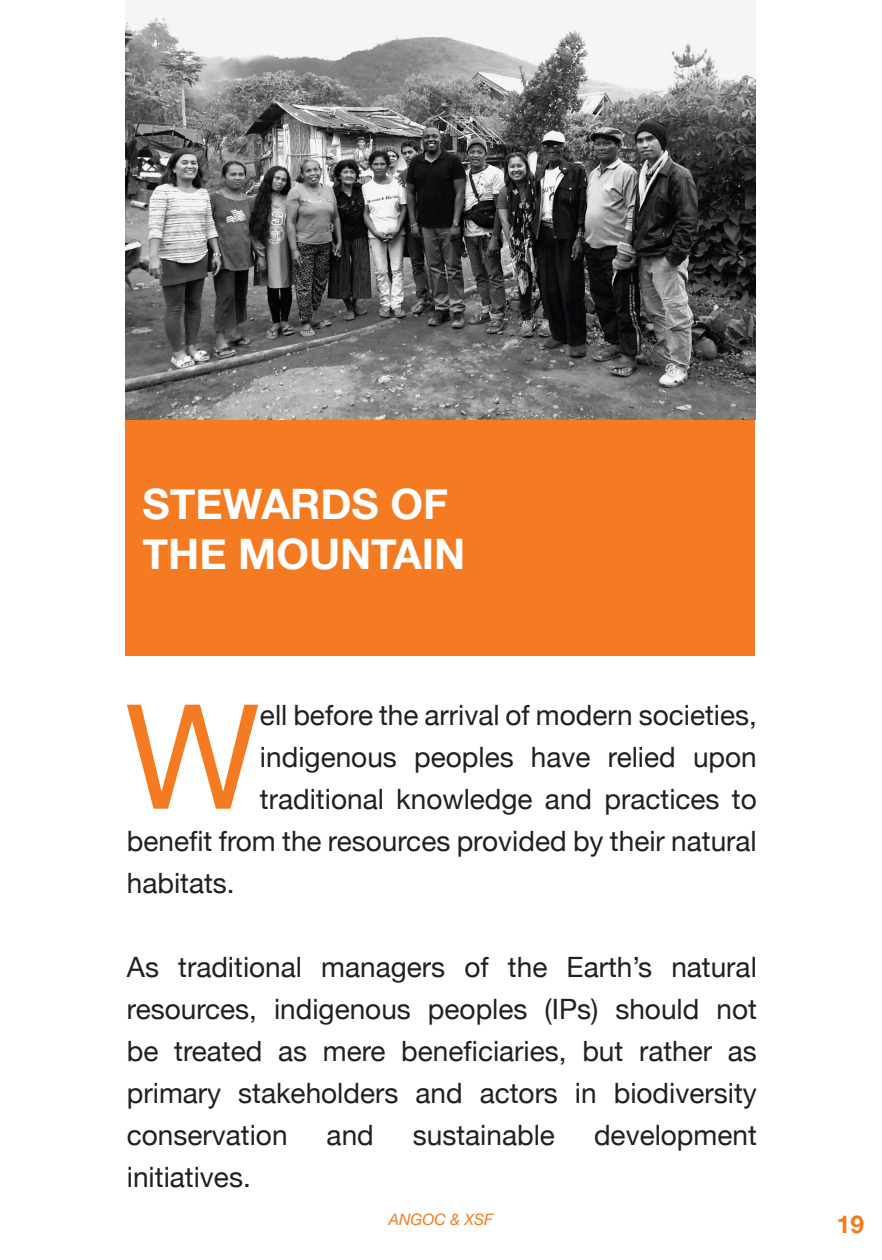
<style>
.page{position:relative;width:882px;height:1260px;background:#fff}
.page>*{position:absolute;margin:0;border:0;box-sizing:border-box;transform-origin:0 0}
.t1{font:145.6px "Helvetica Neue";color:#f47b21}
.t2{font:700 42px "Helvetica Neue";color:#fff}
.t3{font:28px/42px "Helvetica Neue";color:#231f20;text-align:justify}
.t4{font:700 24.5px "Helvetica Neue";color:#f47b21}
.t5{font:italic 15.75px "Helvetica Neue";color:#f47b21}
</style>
<div class="page">
<div style="left:125px;top:420px;width:630px;height:235px;background:#f47b21"></div>
<img style="left:125px;top:14px;width:631px;height:406px">
<p class="t2" style="left:143px;top:471px;width:307px">STEWARDS OF</p>
<p class="t2" style="left:143px;top:521px;width:324px">THE MOUNTAIN</p>
<p class="t1" style="left:125px;top:652px;width:136px">W</p>
<p class="t3" style="left:260px;top:695px;width:498px">ell before the arrival of modern societies,</p>
<p class="t3" style="left:260px;top:737px;width:498px">indigenous peoples have relied upon</p>
<p class="t3" style="left:260px;top:779px;width:498px">traditional knowledge and practices to</p>
<p class="t3" style="left:127px;top:821px;width:632px">benefit from the resources provided by their natural</p>
<p class="t3" style="left:127px;top:863px;width:109px">habitats.</p>
<p class="t3" style="left:127px;top:947px;width:632px">As traditional managers of the Earth’s natural resources, indigenous peoples (IPs) should not be treated as mere beneficiaries, but rather as primary stakeholders and actors in biodiversity</p>
<p class="t3" style="left:127px;top:1115px;width:162px">conservation</p>
<p class="t3" style="left:327px;top:1115px;width:49px">and</p>
<p class="t3" style="left:413px;top:1115px;width:144px">sustainable</p>
<p class="t3" style="left:594px;top:1115px;width:164px">development</p>
<p class="t3" style="left:127px;top:1157px;width:125px">initiatives.</p>
<p class="t5" style="left:389px;top:1210px;width:106px">ANGOC &amp; XSF</p>
<p class="t4" style="left:837px;top:1206px;width:29px">19</p>
</div>
